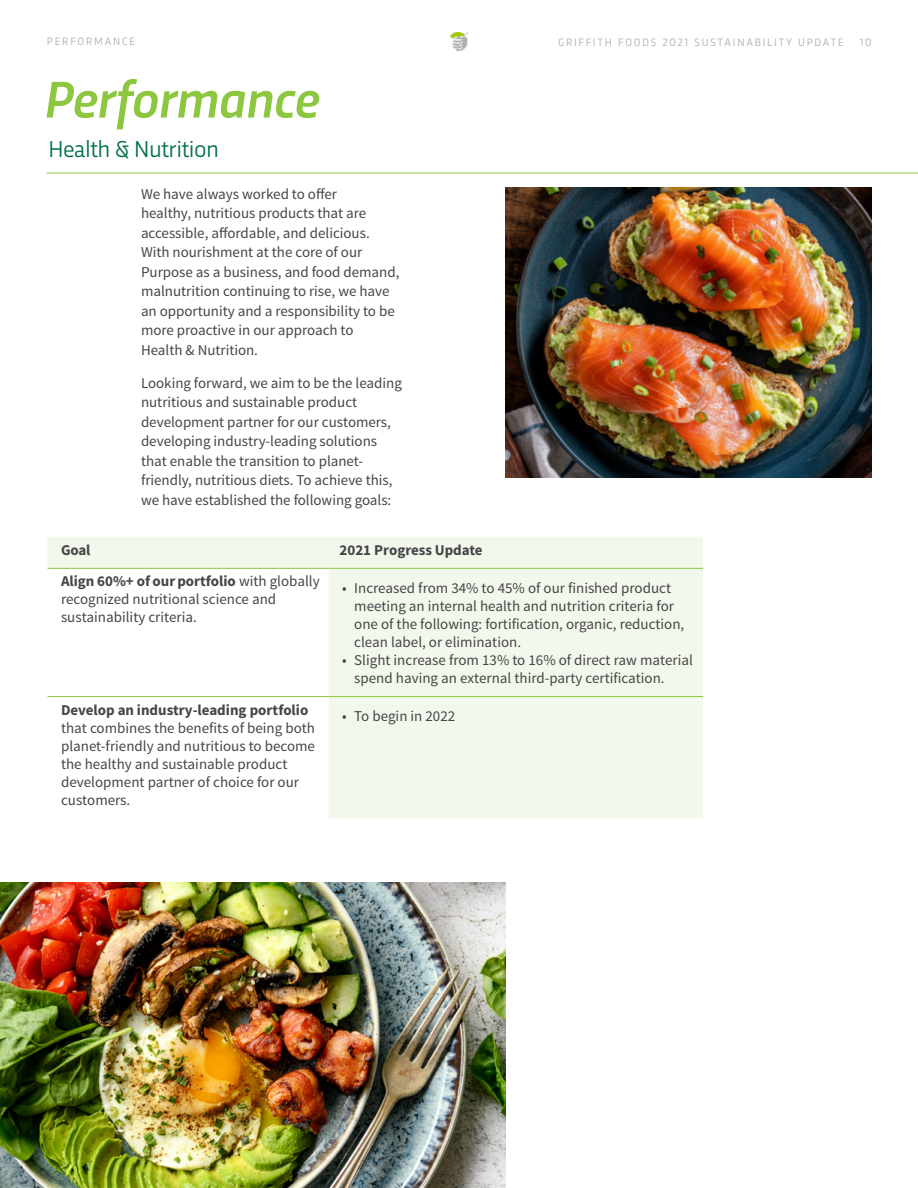
<style>
.page{position:relative;width:918px;height:1188px;background:#fff}
.page>*{position:absolute;margin:0;border:0;box-sizing:border-box;transform-origin:0 0}
.t1{font:italic 500 54px "Trasandina";letter-spacing:-.02em;color:#8dc63f}
.t2{font:24px "Trasandina";letter-spacing:-.02em;color:#007044}
.t3{font:15px/19.5px "Source Sans Pro";color:#464547}
.t4{font:15px "Source Sans Variable";color:#464547}
.t5{font:11.25px "Trasandina";letter-spacing:.16em;color:#abadb0}
.s1{font-family:"Source Sans Pro"}
</style>
<div class="page">
<img style="left:451px;top:33px;width:16px;height:17px">
<svg style="left:48px;top:537px;width:655px;height:281px;fill:#f3f8ec"></svg>
<hr style="left:48px;top:568px;width:281px;height:1px;background:#8dc63f">
<hr style="left:48px;top:696px;width:281px;height:1px;background:#8dc63f">
<hr style="left:329px;top:568px;width:374px;height:1px;background:#8dc63f">
<hr style="left:329px;top:696px;width:374px;height:1px;background:#8dc63f">
<hr style="left:47px;top:173px;width:871px;height:1px;background:#8dc63f">
<img style="left:1px;top:883px;width:505px;height:305px">
<img style="left:506px;top:188px;width:366px;height:289px">
<p class="t5" style="left:47px;top:33px;width:90px">PERFORMANCE</p>
<h1 class="t1" style="left:44px;top:59px;width:277px">Performance</h1>
<h2 class="t2" style="left:48px;top:131px;width:172px">Health &amp; Nutrition</h2>
<p class="t3" style="left:141px;top:184px;width:260px">We have always worked to offer<br>healthy, nutritious products that are accessible, affordable, and delicious.<br>With nourishment at the core of our Purpose as a business, and food demand, malnutrition continuing to rise, we have an opportunity and a responsibility to be more proactive in our approach to<br>Health &amp; Nutrition.</p>
<p class="t3" style="left:141px;top:373px;width:262px">Looking forward, we aim to be the leading nutritious and sustainable product development partner for our customers, developing industry-leading solutions that enable the transition to planet&shy;friendly, nutritious diets. To achieve this, we have established the following goals:</p>
<p class="t5" style="left:558px;top:34px;width:287px">GRIFFITH FOODS 2021 SUSTAINABILITY UPDATE</p>
<p class="t5" style="left:860px;top:34px;width:13px">10</p>
<p class="t4" style="left:61px;top:541px;width:31px">Goal</p>
<p class="t4" style="left:340px;top:541px;width:145px">2021 Progress Update</p>
<p class="t4" style="left:61px;top:572px;width:260px">Align 60%+ of our portfolio <span class="s1">with globally</span></p>
<p class="t3" style="left:61px;top:591px;width:217px;line-height:18px">recognized nutritional science and sustainability criteria.</p>
<p class="t3" style="left:354px;top:579px;width:332px;line-height:18px;text-indent:-12px">• Increased from 34% to 45% of our finished product meeting an internal health and nutrition criteria for one of the following: fortification, organic, reduction, clean label, or elimination.</p>
<p class="t3" style="left:354px;top:651px;width:340px;line-height:18px;text-indent:-12px">• Slight increase from 13% to 16% of direct raw material spend having an external third-party certification.</p>
<p class="t4" style="left:61px;top:701px;width:249px">Develop an industry-leading portfolio</p>
<p class="t3" style="left:61px;top:719px;width:256px;line-height:18px">that combines the benefits of being both planet-friendly and nutritious to become the healthy and sustainable product development partner of choice for our customers.</p>
<p class="t3" style="left:342px;top:707px;width:115px">• To begin in 2022</p>
</div>
